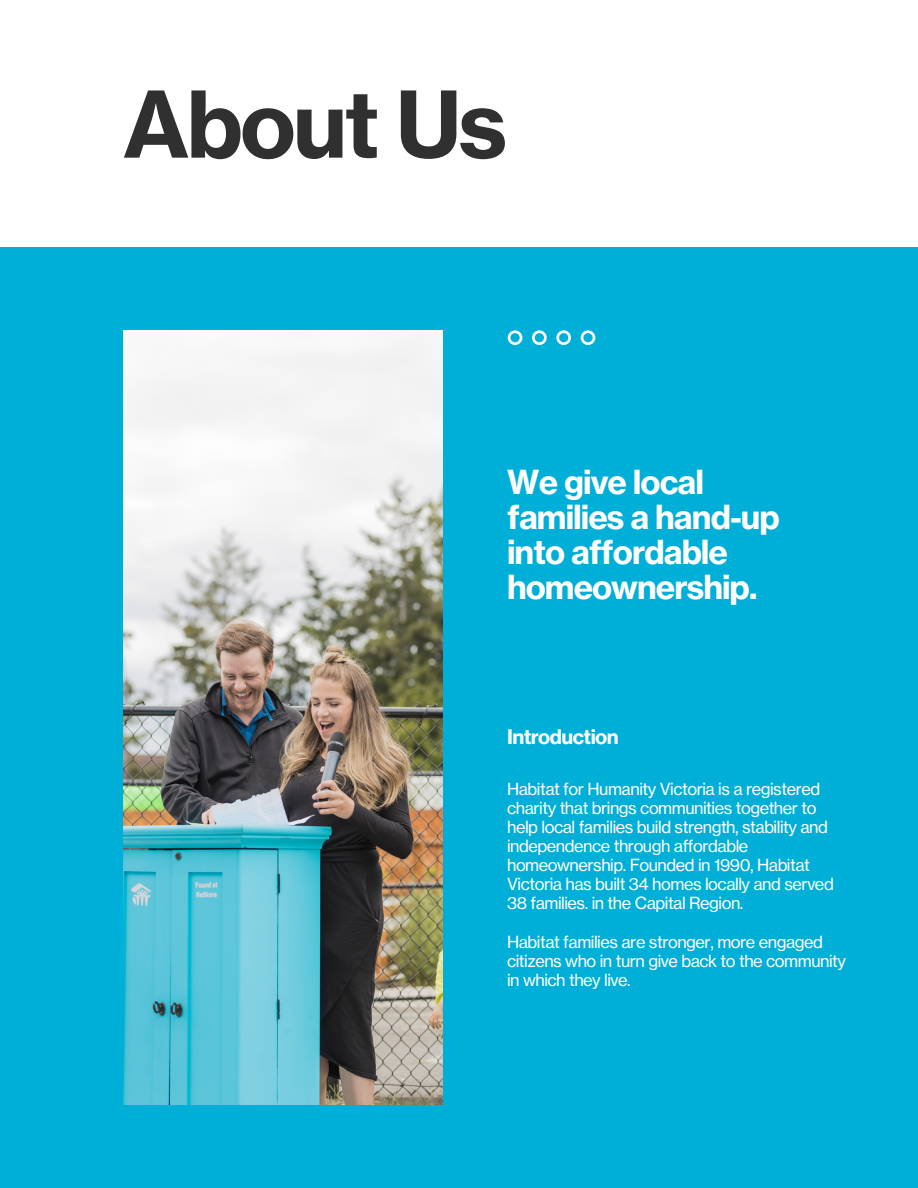
<style>
.page{position:relative;width:918px;height:1188px;background:#fff}
.page>*{position:absolute;margin:0;border:0;box-sizing:border-box;transform-origin:0 0}
.t1{font:90.3px "N Haas Grotesk TX Pro 75 Bd";letter-spacing:-.03em;color:#303030}
.t2{font:32.7px/34.8px "N Haas Grotesk TX Pro 75 Bd";letter-spacing:-.03em;color:#fff}
.t3{font:19.8px "N Haas Grotesk TX Pro 75 Bd";letter-spacing:-.03em;color:#fff}
.t4{font:16.5px/19.2px "N Haas Grotesk TX Pro 55 Rg";letter-spacing:-.03em;color:#fff}
</style>
<div class="page">
<div style="left:0;top:247px;width:918px;height:941px;background:#00afd7"></div>
<img style="left:123px;top:330px;width:319px;height:774px">
<svg style="left:508px;top:330px;width:87px;height:15px"></svg>
<h1 class="t1" style="left:123px;top:68px;width:386px">About Us</h1>
<h2 class="t2" style="left:507px;top:465px;width:274px">We give local families a hand-up into affordable homeownership.</h2>
<p class="t3" style="left:507px;top:724px;width:113px">Introduction</p>
<p class="t4" style="left:507px;top:779px;width:328px">Habitat for Humanity Victoria is a registered charity that brings communities together to help local families build strength, stability and independence through affordable homeownership. Founded in 1990, Habitat Victoria has built 34 homes locally and served 38 families. in the Capital Region.</p>
<p class="t4" style="left:507px;top:932px;width:340px">Habitat families are stronger, more engaged citizens who in turn give back to the community in which they live.</p>
</div>
